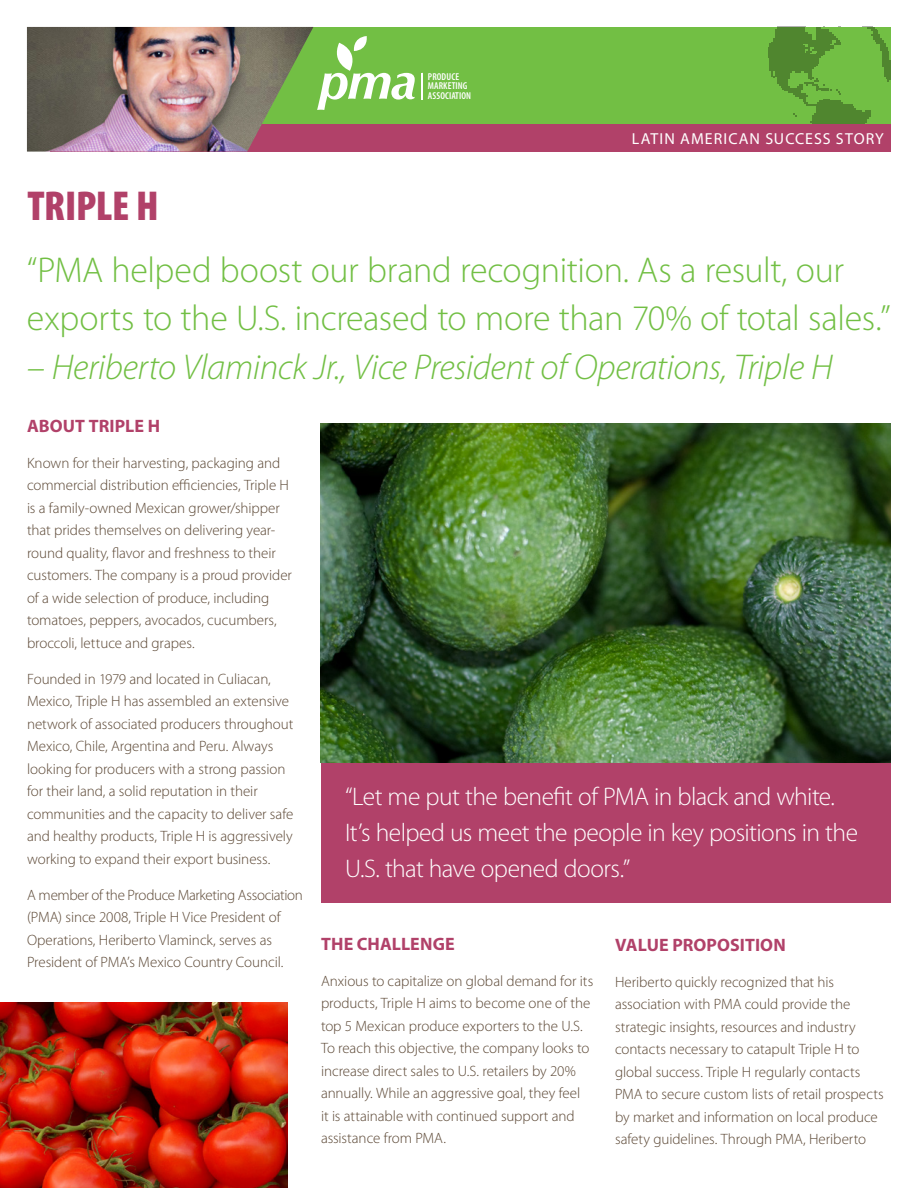
<style>
.page{position:relative;width:918px;height:1188px;background:#fff}
.page>*{position:absolute;margin:0;border:0;box-sizing:border-box;transform-origin:0 0}
.t1{font:900 condensed 42px "Myriad Pro";letter-spacing:-.005em;color:#b14169}
.t2{font:300 36px/48.6px "Myriad Pro";letter-spacing:-.01em;color:#72bf44}
.t3{font:italic 300 36px "Myriad Pro";letter-spacing:-.01em;color:#72bf44}
.t4{font:300 25.5px/36px "Myriad Pro";letter-spacing:-.02em;color:#fff}
.t5{font:700 18px "Myriad Pro";letter-spacing:.005em;color:#b14169}
.t6{font:15.9px "Myriad Pro";letter-spacing:.065em;color:#fff}
.t7{font:300 15px/22.5px "Myriad Pro";letter-spacing:-.005em;color:#5a4633}
.t8{font:600 condensed 10.05px/9.8px "Myriad Pro";letter-spacing:.01em;color:#fff}
</style>
<div class="page">
<div style="left:233px;top:27px;width:658px;height:124px;background:#72bf44"></div>
<svg style="left:768px;top:27px;width:123px;height:97px"></svg>
<div style="left:51px;top:124px;width:840px;height:28px;background:#b14169"></div>
<img style="left:27px;top:27px;width:286px;height:125px">
<div style="left:321px;top:760px;width:570px;height:143px;background:#b14169"></div>
<img style="left:321px;top:424px;width:570px;height:339px">
<svg style="left:317px;top:36px;width:98px;height:74px"></svg>
<hr style="left:421px;top:73px;width:2px;height:26px;background:#fff">
<img style="left:0;top:1002px;width:287px;height:186px">
<p class="t8" style="left:428px;top:72px;width:45px">PRODUCE<br>MARKETING<br>ASSOCIATION</p>
<p class="t6" style="left:632px;top:129px;width:253px">LATIN AMERICAN SUCCESS STORY</p>
<h1 class="t1" style="left:27px;top:182px;width:133px">TRIPLE H</h1>
<h2 class="t2" style="left:27px;top:246px;width:865px">“PMA helped boost our brand recognition. As a result, our exports to the U.S. increased to more than 70% of total sales.”</h2>
<h2 class="t3" style="left:27px;top:348px;width:807px">– Heriberto Vlaminck Jr., Vice President of Operations, Triple H</h2>
<p class="t5" style="left:27px;top:415px;width:134px">ABOUT TRIPLE H</p>
<p class="t7" style="left:27px;top:452px;width:267px">Known for their harvesting, packaging and commercial distribution efficiencies, Triple H is a family-owned Mexican grower/shipper that prides themselves on delivering year&shy;round quality, flavor and freshness to their customers. The company is a proud provider of a wide selection of produce, including tomatoes, peppers, avocados, cucumbers, broccoli, lettuce and grapes.</p>
<p class="t7" style="left:27px;top:668px;width:268px">Founded in 1979 and located in Culiacan, Mexico, Triple H has assembled an extensive network of associated producers throughout Mexico, Chile, Argentina and Peru. Always looking for producers with a strong passion for their land, a solid reputation in their communities and the capacity to deliver safe and healthy products, Triple H is aggressively working to expand their export business.</p>
<p class="t7" style="left:27px;top:884px;width:277px">A member of the Produce Marketing Association (PMA) since 2008, Triple H Vice President of Operations, Heriberto Vlaminck, serves as President of PMA’s Mexico Country Council.</p>
<h3 class="t4" style="left:345px;top:779px;width:514px">“Let me put the benefit of PMA in black and white.<br>It’s helped us meet the people in key positions in the<br>U.S. that have opened doors.”</h3>
<p class="t5" style="left:321px;top:934px;width:135px">THE CHALLENGE</p>
<p class="t7" style="left:321px;top:970px;width:274px">Anxious to capitalize on global demand for its products, Triple H aims to become one of the top 5 Mexican produce exporters to the U.S.<br>To reach this objective, the company looks to increase direct sales to U.S. retailers by 20% annually. While an aggressive goal, they feel<br>it is attainable with continued support and assistance from PMA.</p>
<p class="t5" style="left:615px;top:934px;width:172px">VALUE PROPOSITION</p>
<p class="t7" style="left:615px;top:971px;width:270px">Heriberto quickly recognized that his association with PMA could provide the strategic insights, resources and industry contacts necessary to catapult Triple H to global success. Triple H regularly contacts PMA to secure custom lists of retail prospects by market and information on local produce safety guidelines. Through PMA, Heriberto</p>
</div>
